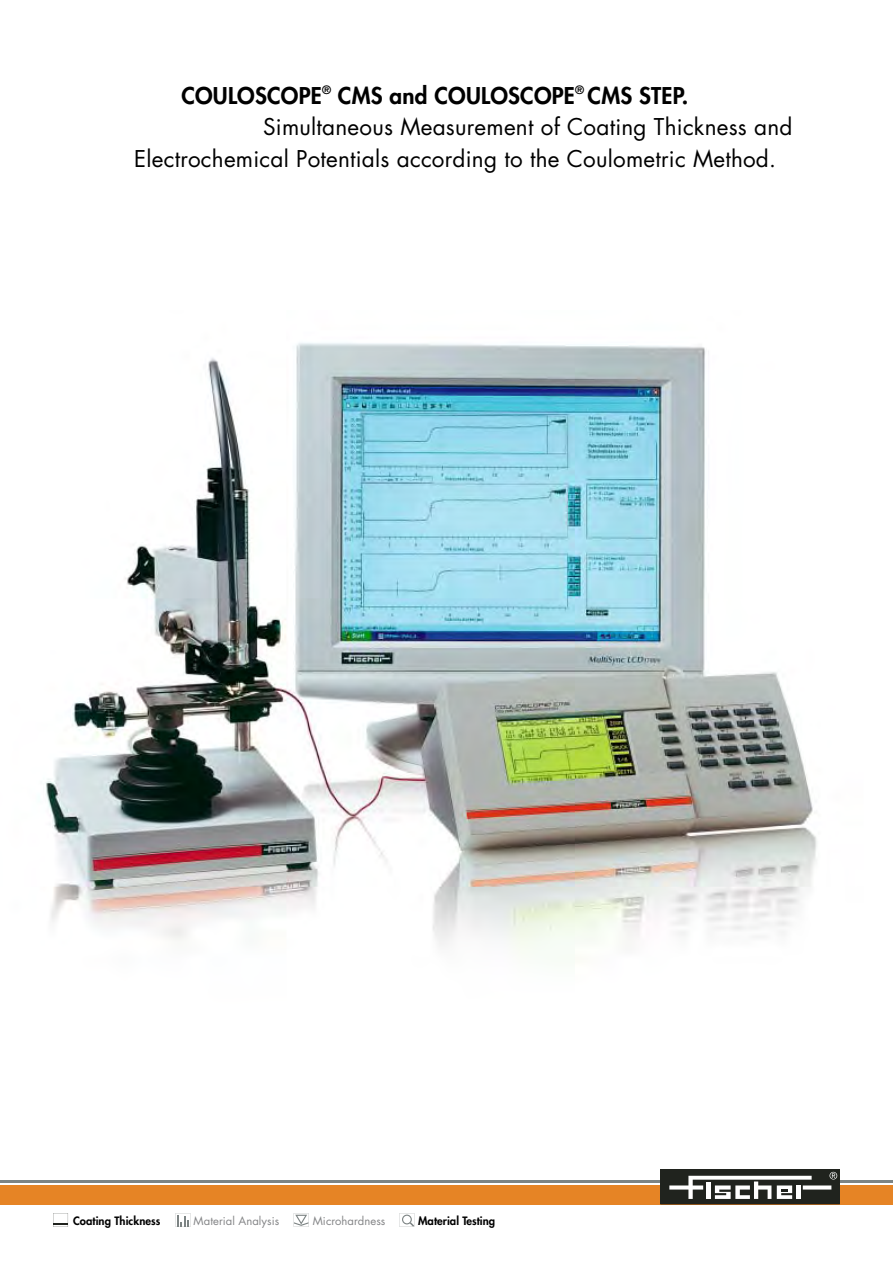
<style>
.page{position:relative;width:893px;height:1263px;background:#fff}
.page>*{position:absolute;margin:0;border:0;box-sizing:border-box;transform-origin:0 0}
.t1{font:22.5px "Futura Std";letter-spacing:.01em;color:#000}
.t2{font:800 22.5px "Futura Std";letter-spacing:.01em;color:#000}
.t3{font:800 11.25px "Futura Std";letter-spacing:.005em;color:#000}
.t4{font:11.25px "Futura Std";letter-spacing:.005em;color:#838486}
</style>
<div class="page">
<img style="left:0;top:343px;width:893px;height:884px">
<svg style="left:53px;top:1213px;width:15px;height:14px"></svg>
<svg style="left:399px;top:1213px;width:15px;height:14px"></svg>
<svg style="left:294px;top:1213px;width:15px;height:14px"></svg>
<svg style="left:176px;top:1213px;width:14px;height:14px"></svg>
<div style="left:0;top:1185px;width:893px;height:19px;background:#e68425"></div>
<hr style="left:0;top:1180px;width:893px;height:3px;background:#7d8484">
<svg style="left:660px;top:1169px;width:180px;height:35px;background:#585a57"></svg>
<p class="t2" style="left:181px;top:85px;width:508px">COULOSCOPE<sup>®</sup> CMS and COULOSCOPE<sup>®</sup> CMS STEP.</p>
<p class="t1" style="left:263px;top:116px;width:531px">Simultaneous Measurement of Coating Thickness and</p>
<p class="t1" style="left:134px;top:148px;width:643px">Electrochemical Potentials according to the Coulometric Method.</p>
<p class="t3" style="left:73px;top:1215px;width:89px">Coating Thickness</p>
<p class="t4" style="left:194px;top:1215px;width:87px">Material Analysis</p>
<p class="t4" style="left:313px;top:1215px;width:74px">Microhardness</p>
<p class="t3" style="left:418px;top:1215px;width:79px">Material Testing</p>
</div>
